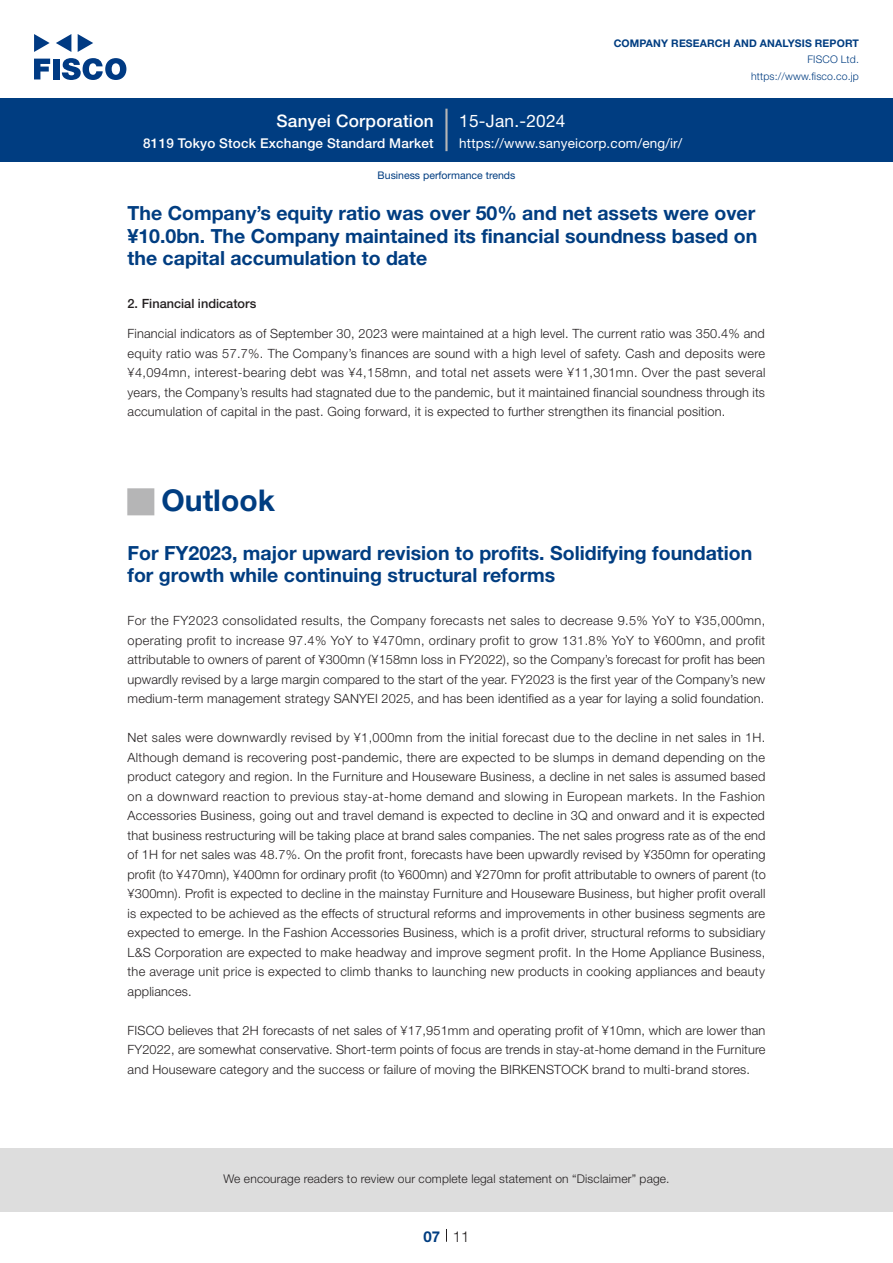
<style>
.page{position:relative;width:893px;height:1263px;background:#fff}
.page>*{position:absolute;margin:0;border:0;box-sizing:border-box;transform-origin:0 0}
.t1{font:700 30px "Helvetica Neue LT Std";color:#003d81}
.t2{font:27px "European Pi Std 1";color:#b5b5b6}
.中タイトル_e{font:700 19.5px/22.5px "Helvetica Neue LT Std";color:#003d81;text-align:justify}
.t3{font:500 17.25px "Helvetica Neue LT Std";letter-spacing:.015em;color:#fff}
.t4{font:17.25px "Helvetica Neue LT Std";letter-spacing:.015em;color:#fff}
.t5{font:300 15px "Helvetica Neue LT Std";color:#231f20}
.t6{font:700 15px "Helvetica Neue LT Std";color:#003d81}
.t7{font:500 13.5px "Helvetica Neue LT Std";letter-spacing:.015em;color:#fff}
.t8{font:13.5px "Helvetica Neue LT Std";letter-spacing:.015em;color:#fff}
.本文_e{font:300 12.75px/19.5px "Helvetica Neue LT Std";letter-spacing:.015em;color:#231f20;text-align:justify}
.小タイトル_e{font:500 12.75px "Helvetica Neue LT Std";color:#231f20}
.t9{font:300 12px "Helvetica Neue LT Std";letter-spacing:.015em;color:#231f20}
.t10{font:700 10.5px "Helvetica Neue LT Std";letter-spacing:.015em;color:#003d81}
.t11{font:300 10.5px/16.5px "Helvetica Neue LT Std";letter-spacing:.015em;color:#003d81;text-align:right}
.ヘッダー_e{font:10.5px "Helvetica Neue LT Std";color:#003d81}
</style>
<div class="page">
<div style="left:0;top:1148px;width:893px;height:64px;background:#ddd"></div>
<svg style="left:34px;top:59px;width:16px;height:20px"></svg>
<div style="left:53px;top:59px;width:6px;height:20px;background:#003a83"></div>
<svg style="left:62px;top:58px;width:64px;height:22px"></svg>
<svg style="left:34px;top:34px;width:16px;height:18px"></svg>
<svg style="left:78px;top:34px;width:15px;height:18px"></svg>
<svg style="left:56px;top:34px;width:15px;height:18px"></svg>
<div style="left:0;top:98px;width:893px;height:64px;background:#003d81"></div>
<hr style="left:445px;top:109px;width:3px;height:42px;background:#b5b5b6">
<svg style="left:446px;top:1229px;width:1px;height:13px"></svg>
<h3 class="t3" style="left:276px;top:110px;width:159px">Sanyei Corporation</h3>
<p class="t7" style="left:143px;top:135px;width:292px">8119 Tokyo Stock Exchange Standard Market</p>
<h3 class="t4" style="left:459px;top:110px;width:108px">15-Jan.-2024</h3>
<p class="t10" style="left:614px;top:37px;width:247px">COMPANY RESEARCH AND ANALYSIS REPORT</p>
<p class="t11" style="left:751px;top:51px;width:109px">FISCO Ltd. https://www.fisco.co j p.</p>
<p class="t8" style="left:459px;top:135px;width:225px">https://www.sanyeicorp.com/eng /i r/</p>
<p class="ヘッダー_e" style="left:378px;top:169px;width:139px">Business performance trends</p>
<p class="中タイトル_e" style="left:128px;top:202px;width:631px">The Company s’ equity ratio was over 50% and net assets were over ¥10.0bn. The Company maintained its financial soundness based on the capital accumulation to date</p>
<p class="小タイトル_e" style="left:128px;top:296px;width:130px">2. Financial indicators</p>
<p class="本文_e" style="left:128px;top:324px;width:640px">Financial indicators as of September 30, 2023 were maintained at a high level. The current ratio was 350.4% and equity ratio was 57.7%. The Company s’ finances are sound with a high level of safety. Cash and deposits were ¥4,094mn, interest-bearing debt was ¥4,158mn, and total net assets were ¥11,301mn. Over the past several years, the Company s’ results had stagnated due to the pandemic, but it maintained financial soundness through its accumulation of capital in the past. Going forward isit, expected to further strengthen its financial position.</p>
<p class="t2" style="left:128px;top:487px;width:28px">■</p>
<p class="中タイトル_e" style="left:128px;top:541px;width:626px">For FY2023, major upward revision to profits. Solidifying foundation for growth while continuing structural reforms</p>
<p class="本文_e" style="left:128px;top:610px;width:639px">For the FY2023 consolidated results, the Company forecasts net sales to decrease 9.5% YoY to ¥35,000mn, operating profit to increase 97.4% YoY to ¥470mn, ordinary profit to grow 131.8% YoY to ¥600mn, and profit attributable to owners of parent of ¥300mn (¥158mn loss in FY2022 ,) so the Company s’ forecast for profit has been upwardly revised by a large margin compared to the start of the year. FY2023 is the first year of the Company s’ new medium-term management strategy SANYEI 2025, and has been identified as a year for laying a solid foundation.</p>
<p class="本文_e" style="left:128px;top:727px;width:640px">Net sales were downwardly revised by ¥1,000mn from the initial forecast due to the decline in net sales in H1 .<br>Although demand is recovering post-pandemic, there are expected to be slumps in demand depending on the product category and region In. the Furniture and Houseware Business a, decline in net sales is assumed based on a downward reaction to previous stay-at-home demand and slowing in European markets In. the Fashion Accessories Business, going out and travel demand is expected to decline in Q3 and onward and isit expected that business restructuring will be taking place at brand sales companies. The net sales progress rate as of the end of H1 for net sales was 48.7%. On the profit front, forecasts have been upwardly revised by ¥350mn for operating profit (to ¥470mn ,) ¥400mn for ordinary profit (to ¥600mn) and ¥270mn for profit attributable to owners of parent (to ¥300mn .) Profit is expected to decline in the mainstay Furniture and Houseware Business, but higher profit overall is expected to be achieved as the effects of structural reforms and improvements in other business segments are expected to emerge In. the Fashion Accessories Business, which is a profit driver, structural reforms to subsidiary &amp;L S Corporation are expected to make headway and improve segment profit In. the Home Appliance Business, the average unit price is expected to climb thanks to launching new products in cooking appliances and beauty appliances.</p>
<p class="本文_e" style="left:128px;top:1020px;width:639px">FISCO believes that H2 forecasts of net sales of ¥17,951mm and operating profit of ¥10mn, which are lower than FY2022, are somewhat conservative. Short-term points of focus are trends in stay-at-home demand in the Furniture and Houseware category and the success or failure of moving the BIRKENSTOCK brand to multi-brand stores.</p>
<p class="t1" style="left:162px;top:482px;width:115px">Outlook</p>
<p class="t9" style="left:223px;top:1171px;width:448px">We encourage readers to review our complete legal statement on “Disclaimer” page.</p>
<p class="t6" style="left:423px;top:1227px;width:18px">07</p>
<p class="t5" style="left:453px;top:1227px;width:18px">11</p>
</div>
